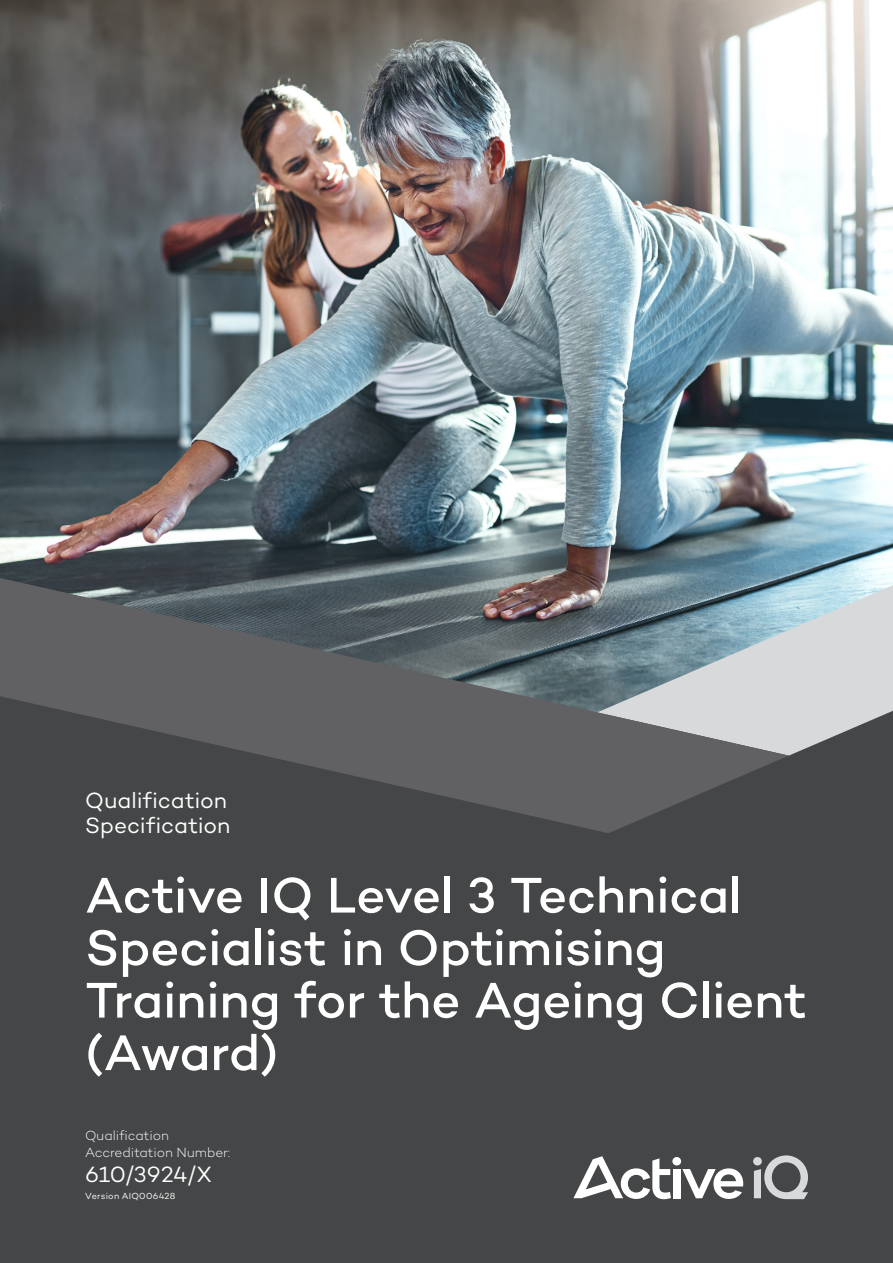
<style>
.page{position:relative;width:893px;height:1263px;background:#fff}
.page>*{position:absolute;margin:0;border:0;box-sizing:border-box;transform-origin:0 0}
.Cover__GREY{font:500 51px/52.5px "Campton";letter-spacing:-.01em;color:#fff}
.Cover__Qual_Type_LAP{font:22.5px/25.5px "Campton";color:#fff}
.Cover__Qual_Code{font:22.5px "Campton";letter-spacing:-.015em;color:#fff}
.Cover__Qual_Accred_Number_text{font:300 13.5px/16.5px "Campton";letter-spacing:-.005em;color:#fff}
.Cover__AIQ_No{font:9px "Campton";letter-spacing:.03em;color:#fff}
</style>
<div class="page">
<div style="left:0;top:660px;width:893px;height:603px;background:#454647"></div>
<img style="left:0;top:0;width:893px;height:585px">
<svg style="left:789px;top:585px;width:104px;height:171px;fill:#d8d9db"></svg>
<svg style="left:0;top:578px;width:789px;height:255px"></svg>
<div style="left:673px;top:1169px;width:7px;height:29px;background:#fff"></div>
<svg style="left:682px;top:1168px;width:61px;height:31px"></svg>
<div style="left:672px;top:1157px;width:9px;height:8px;background:#fff;border-radius:50%"></div>
<svg style="left:754px;top:1155px;width:54px;height:44px"></svg>
<div style="left:753px;top:1157px;width:9px;height:8px;background:#d8d9db;border-radius:50%"></div>
<svg style="left:573px;top:1156px;width:98px;height:43px"></svg>
<p class="Cover__Qual_Type_LAP" style="left:85px;top:787px;width:147px">Qualification<br>Specification</p>
<p class="Cover__GREY" style="left:85px;top:868px;width:723px">Active IQ Level 3 Technical<br>Specialist in Optimising<br>Training for the Ageing Client (Award)</p>
<p class="Cover__Qual_Accred_Number_text" style="left:85px;top:1127px;width:146px">Qualification<br>Accreditation Number:</p>
<p class="Cover__Qual_Code" style="left:85px;top:1161px;width:128px">610/3924/X</p>
<p class="Cover__AIQ_No" style="left:85px;top:1190px;width:92px">Version AIQ006428</p>
</div>
